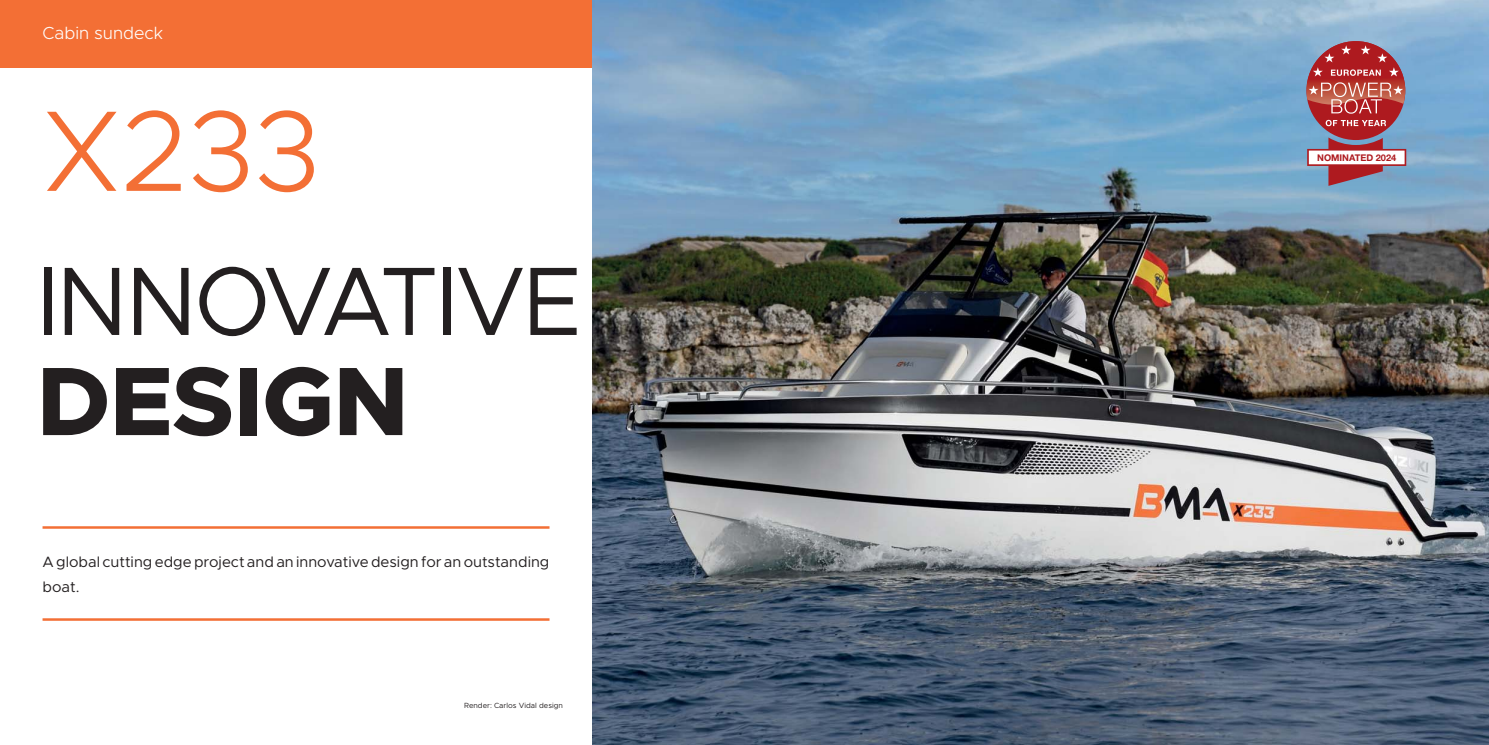
<style>
.page{position:relative;width:1489px;height:745px;background:#fff}
.page>*{position:absolute;margin:0;border:0;box-sizing:border-box;transform-origin:0 0}
.t1{font:300 115px "Metropolis";color:#f36f35}
.t2{font:97.5px "Metropolis";letter-spacing:-.03em;color:#231f20;scale:.96 1}
.t3{font:800 97.5px "Metropolis";letter-spacing:-.01em;color:#231f20}
.t4{font:300 17.5px "Metropolis";color:#fff}
.t5{font:15px/25px "Metropolis";color:#231f20}
.t6{font:700 9.25px "Helvetica Neue LT Std";color:#ae1a1f}
.t7{font:7.5px "Metropolis";color:#231f20}
</style>
<div class="page">
<hr style="left:43px;top:526px;width:506px;height:2px;background:#f36f35">
<hr style="left:43px;top:618px;width:506px;height:2px;background:#f36f35">
<div style="left:0;top:0;width:591px;height:67px;background:#f36f35"></div>
<img style="left:592px;top:0;width:896px;height:744px">
<div style="left:1306px;top:41px;width:99px;height:99px;background:#ae1a1f;border-radius:50%"></div>
<svg style="left:1325px;top:120px;width:60px;height:6px"></svg>
<svg style="left:1306px;top:41px;width:99px;height:73px"></svg>
<svg style="left:1306px;top:137px;width:100px;height:49px"></svg>
<p class="t4" style="left:43px;top:26px;width:122px">Cabin sundeck</p>
<h1 class="t1" style="left:43px;top:109px;width:279px">X233</h1>
<h2 class="t2" style="left:37px;top:265px;width:569px">INNOVATIVE</h2>
<h2 class="t3" style="left:37px;top:365px;width:374px">DESIGN</h2>
<p class="t5" style="left:43px;top:551px;width:508px">A global cutting edge project and an innovative design for an outstanding boat.</p>
<p class="t7" style="left:464px;top:702px;width:100px">Render: Carlos Vidal design</p>
<p class="t6" style="left:1316px;top:152px;width:81px">NOMINATED 2024</p>
</div>
